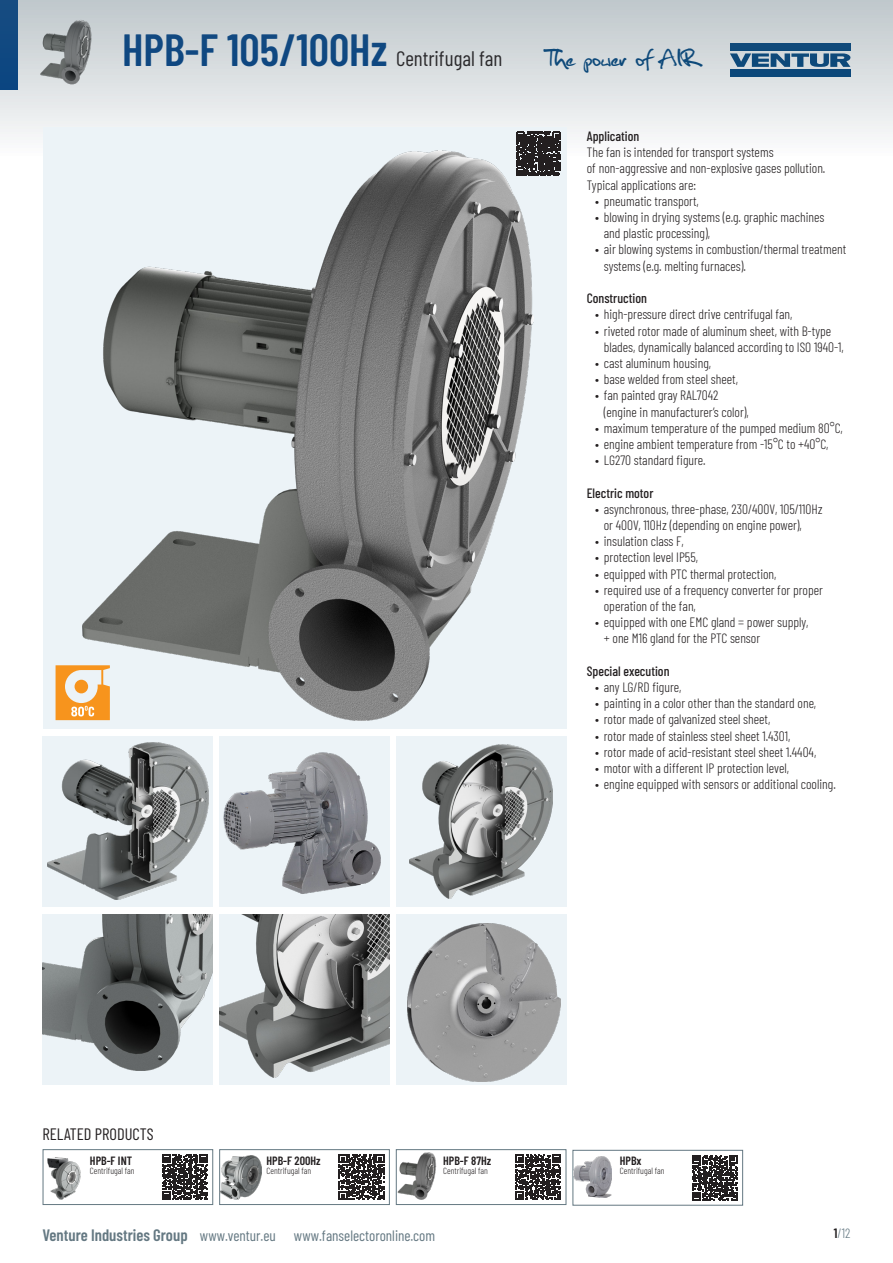
<style>
.page{position:relative;width:893px;height:1263px;background:#fff}
.page>*{position:absolute;margin:0;border:0;box-sizing:border-box;transform-origin:0 0}
.t1{font:600 45px "Barlow Condensed";color:#014081}
.t2{font:32.4px "Christopherhand";color:#004279}
.MODULETITLE{font:16.5px "Barlow Condensed";color:#231f20}
.t3{font:15px "Barlow Condensed";color:#647882}
.DESCRIPTION{font:300 13.5px/16.2px "Barlow Condensed";color:#231f20}
.DESCRIPTION-2{font:500 13.5px "Barlow Condensed";color:#231f20}
.t4{font:300 13.5px "Barlow Condensed";color:#647882}
.RELATED{font:600 12px "Barlow Condensed";color:#231f20}
.RELATED-2{font:300 9px "Barlow Condensed";color:#231f20}
.s1{font-weight:400;font-size:21px;color:#231f20}
.s2{font-weight:600;font-size:16.5px}
.s3{font-weight:600;color:#231f20}
</style>
<div class="page">
<svg style="left:0;top:0;width:893px;height:157px;background:#d1d7db"></svg>
<div style="left:43px;top:128px;width:523px;height:601px;background:#ecf3f7"></div>
<img style="left:83px;top:150px;width:450px;height:571px">
<div style="left:219px;top:736px;width:171px;height:170px;background:#ecf3f7"></div>
<img style="left:223px;top:752px;width:158px;height:142px">
<div style="left:219px;top:914px;width:171px;height:170px;background:#ecf3f7"></div>
<img style="left:219px;top:914px;width:171px;height:164px">
<div style="left:396px;top:736px;width:170px;height:170px;background:#ecf3f7"></div>
<img style="left:410px;top:744px;width:143px;height:154px">
<div style="left:396px;top:914px;width:170px;height:170px;background:#ecf3f7"></div>
<img style="left:407px;top:923px;width:153px;height:159px">
<div style="left:43px;top:736px;width:170px;height:170px;background:#ecf3f7"></div>
<img style="left:48px;top:743px;width:160px;height:157px">
<div style="left:43px;top:914px;width:170px;height:170px;background:#ecf3f7"></div>
<img style="left:43px;top:914px;width:170px;height:156px">
<div style="left:43px;top:1149px;width:170px;height:56px;border:1px solid #647882"></div>
<div style="left:219px;top:1149px;width:171px;height:56px;border:1px solid #647882"></div>
<div style="left:396px;top:1149px;width:170px;height:56px;border:1px solid #647882"></div>
<img style="left:43px;top:1157px;width:38px;height:43px">
<img style="left:220px;top:1156px;width:41px;height:43px">
<img style="left:396px;top:1151px;width:43px;height:53px">
<div style="left:573px;top:1150px;width:170px;height:55px;border:1px solid #647882"></div>
<img style="left:573px;top:1157px;width:39px;height:40px">
<svg style="left:692px;top:1155px;width:45px;height:45px"></svg>
<svg style="left:56px;top:665px;width:54px;height:55px"></svg>
<svg style="left:162px;top:1154px;width:46px;height:46px"></svg>
<svg style="left:339px;top:1154px;width:45px;height:46px"></svg>
<svg style="left:515px;top:1154px;width:46px;height:46px"></svg>
<svg style="left:517px;top:132px;width:43px;height:43px;background:#373435"></svg>
<h1 class="t1" style="left:122px;top:18px;width:382px">HPB-F 105/100Hz <span class="s1">Centrifugal fan</span></h1>
<h2 class="t2" style="left:549px;top:44px;width:153px">The power of AIR</h2>
<p class="DESCRIPTION-2" style="left:587px;top:127px;width:54px">Application</p>
<p class="DESCRIPTION" style="left:587px;top:143px;width:240px">The fan is intended for transport systems<br>of non-aggressive and non-explosive gases pollution.</p>
<p class="DESCRIPTION" style="left:587px;top:176px;width:111px">Typical applications are:</p>
<p class="DESCRIPTION" style="left:595px;top:192px;width:105px">• pneumatic transport,</p>
<p class="DESCRIPTION" style="left:604px;top:208px;width:222px;text-indent:-9px">• blowing in drying systems (e.g. graphic machines and plastic processing),</p>
<p class="DESCRIPTION" style="left:604px;top:241px;width:244px;text-indent:-9px">• air blowing systems in combustion/thermal treatment systems (e.g. melting furnaces).</p>
<p class="DESCRIPTION-2" style="left:587px;top:289px;width:62px">Construction</p>
<p class="DESCRIPTION" style="left:595px;top:305px;width:198px">• high-pressure direct drive centrifugal fan,</p>
<p class="DESCRIPTION" style="left:604px;top:322px;width:242px;text-indent:-9px">• riveted rotor made of aluminum sheet, with B-type blades, dynamically balanced according to ISO 1940-1,</p>
<p class="DESCRIPTION" style="left:595px;top:354px;width:117px">• cast aluminum housing,</p>
<p class="DESCRIPTION" style="left:595px;top:370px;width:144px">• base welded from steel sheet,</p>
<p class="DESCRIPTION" style="left:604px;top:386px;width:147px;text-indent:-9px">• fan painted gray RAL7042 (engine in manufacturer’s color),</p>
<p class="DESCRIPTION" style="left:595px;top:419px;width:249px">• maximum temperature of the pumped medium 80°C,</p>
<p class="DESCRIPTION" style="left:595px;top:435px;width:235px">• engine ambient temperature from -15°C to +40°C,</p>
<p class="DESCRIPTION" style="left:595px;top:451px;width:112px">• LG270 standard figure.</p>
<p class="DESCRIPTION-2" style="left:587px;top:483px;width:68px">Electric motor</p>
<p class="DESCRIPTION" style="left:604px;top:500px;width:220px;text-indent:-9px">• asynchronous, three-phase, 230/400V, 105/110Hz or 400V, 110Hz (depending on engine power),</p>
<p class="DESCRIPTION" style="left:595px;top:532px;width:90px">• insulation class F,</p>
<p class="DESCRIPTION" style="left:595px;top:548px;width:104px">• protection level IP55,</p>
<p class="DESCRIPTION" style="left:595px;top:565px;width:182px">• equipped with PTC thermal protection,</p>
<p class="DESCRIPTION" style="left:604px;top:581px;width:221px;text-indent:-9px">• required use of a frequency converter for proper operation of the fan,</p>
<p class="DESCRIPTION" style="left:604px;top:613px;width:206px;text-indent:-9px">• equipped with one EMC gland = power supply, + one M16 gland for the PTC sensor</p>
<p class="DESCRIPTION-2" style="left:587px;top:661px;width:84px">Special execution</p>
<p class="DESCRIPTION" style="left:595px;top:678px;width:88px">• any LG/RD figure,</p>
<p class="DESCRIPTION" style="left:595px;top:694px;width:222px">• painting in a color other than the standard one,</p>
<p class="DESCRIPTION" style="left:595px;top:710px;width:176px">• rotor made of galvanized steel sheet,</p>
<p class="DESCRIPTION" style="left:595px;top:727px;width:197px">• rotor made of stainless steel sheet 1.4301,</p>
<p class="DESCRIPTION" style="left:595px;top:743px;width:222px">• rotor made of acid-resistant steel sheet 1.4404,</p>
<p class="DESCRIPTION" style="left:595px;top:759px;width:195px">• motor with a different IP protection level,</p>
<p class="DESCRIPTION" style="left:595px;top:775px;width:242px">• engine equipped with sensors or additional cooling.</p>
<p class="MODULETITLE" style="left:43px;top:1123px;width:113px">RELATED PRODUCTS</p>
<p class="RELATED" style="left:90px;top:1152px;width:44px">HPB-F INT</p>
<p class="RELATED-2" style="left:90px;top:1164px;width:46px">Centrifugal fan</p>
<p class="RELATED" style="left:267px;top:1152px;width:56px">HPB-F 200Hz</p>
<p class="RELATED-2" style="left:267px;top:1164px;width:46px">Centrifugal fan</p>
<p class="RELATED" style="left:443px;top:1152px;width:50px">HPB-F 87Hz</p>
<p class="RELATED-2" style="left:443px;top:1164px;width:46px">Centrifugal fan</p>
<p class="RELATED" style="left:620px;top:1152px;width:23px">HPBx</p>
<p class="RELATED-2" style="left:620px;top:1165px;width:46px">Centrifugal fan</p>
<p class="t3" style="left:43px;top:1225px;width:394px"><span class="s2">Venture Industries Group</span> www.ventur.eu www.fanselectoronline.com</p>
<p class="t4" style="left:834px;top:1224px;width:18px"><span class="s3">1</span>/12</p>
</div>
